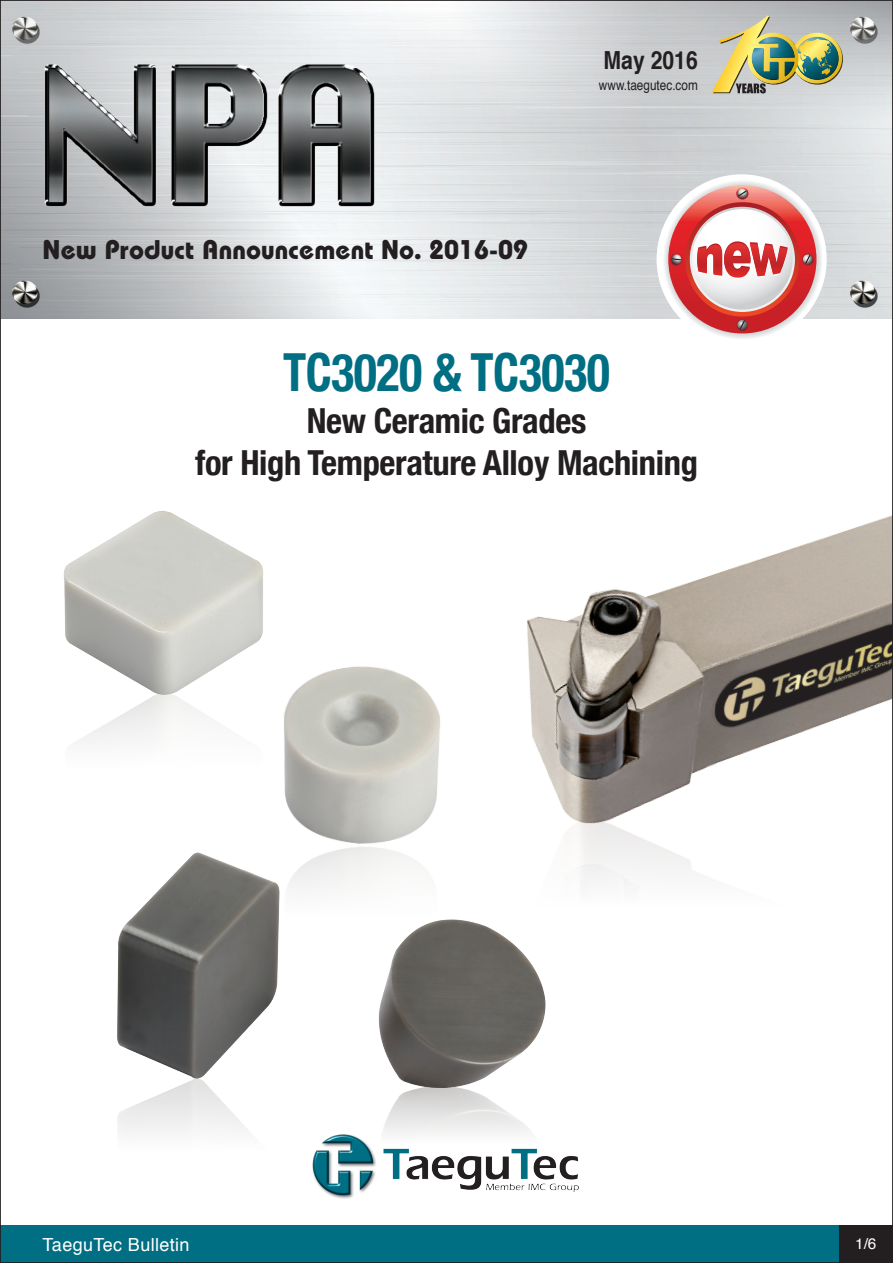
<style>
.page{position:relative;width:893px;height:1263px;background:#fff}
.page>*{position:absolute;margin:0;border:0;box-sizing:border-box;transform-origin:0 0}
.t1{font:700 condensed 52.5px "Helvetica Neue";letter-spacing:-.01em;color:#006e83;scale:.92 1}
.t2{font:700 condensed 34.5px "Helvetica Neue";letter-spacing:-.01em;color:#231f20}
.t3{font:700 27px "Bauhaus";letter-spacing:.005em;color:#231f20}
.t4{font:700 24.9px "Helvetica";color:#231f20;scale:.85 1}
.t5{font:18px "Helvetica";letter-spacing:.02em;color:#fff}
.t6{font:15.3px "Helvetica";color:#fff}
.t7{font:13.8px "Helvetica";color:#231f20;scale:.85 1}
</style>
<div class="page">
<img style="left:2px;top:191px;width:889px;height:127px">
<div style="left:832px;top:1225px;width:61px;height:38px;background:#231f20"></div>
<div style="left:0;top:1225px;width:839px;height:38px;background:#006e83"></div>
<img style="left:2px;top:2px;width:889px;height:189px">
<img style="left:26px;top:47px;width:365px;height:176px">
<svg style="left:657px;top:178px;width:170px;height:161px"></svg>
<img style="left:712px;top:16px;width:130px;height:77px">
<img style="left:526px;top:515px;width:365px;height:321px">
<img style="left:63px;top:511px;width:200px;height:189px">
<img style="left:283px;top:666px;width:157px;height:200px">
<img style="left:117px;top:846px;width:170px;height:236px">
<img style="left:378px;top:919px;width:168px;height:190px">
<img style="left:312px;top:1126px;width:267px;height:73px">
<p class="t3" style="left:43px;top:233px;width:487px">New Product Announcement No. 2016-09</p>
<p class="t4" style="left:603px;top:40px;width:112px">May 2016</p>
<p class="t7" style="left:599px;top:74px;width:118px">www.taegutec.com</p>
<p class="t1" style="left:283px;top:340px;width:357px">TC3020 &amp; TC3030</p>
<p class="t2" style="left:307px;top:399px;width:281px">New Ceramic Grades</p>
<p class="t2" style="left:195px;top:441px;width:504px">for High Temperature Alloy Machining</p>
<p class="t5" style="left:43px;top:1231px;width:149px">TaeguTec Bulletin</p>
<p class="t6" style="left:855px;top:1232px;width:23px">1/6</p>
</div>
